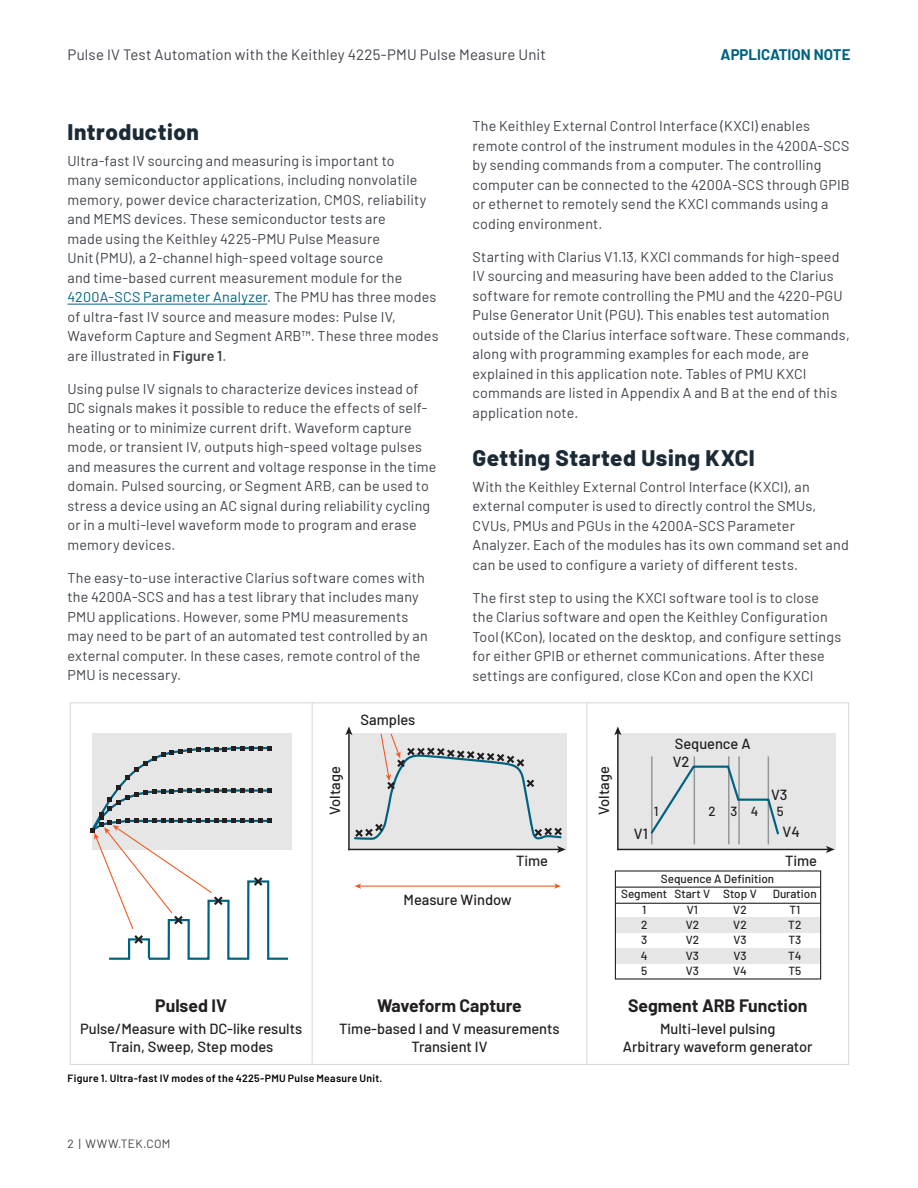
<style>
.page{position:relative;width:918px;height:1188px;background:#fff}
.page>*{position:absolute;margin:0;border:0;box-sizing:border-box;transform-origin:0 0}
.t1{font:800 22.5px "Barlow";letter-spacing:.025em;color:#1b2a35}
.t2{font:700 17.55px "Barlow";color:#231f20}
.t3{font:15px "Barlow";letter-spacing:.01em;color:#3e434a}
.t4{font:700 15px "Barlow";color:#006281}
.t5{font:500 14.7px/17.5px "Barlow";color:#231f20;text-align:center}
.t6{font:14.25px/19.5px "Barlow";letter-spacing:.015em;color:#3e434a}
.t7{font:500 13.2px "Barlow";color:#231f20}
.t8{font:12px "Barlow";letter-spacing:.025em;color:#3e434a}
.t9{font:500 11.7px/15.5px "Barlow";color:#231f20}
.t10{font:600 10.5px "Barlow";letter-spacing:.025em;color:#000}
.s1{color:#006281}
.s2{font-weight:600}
</style>
<div class="page">
<hr style="left:68px;top:304px;width:199px;height:1px;background:#006281">
<div style="left:618px;top:733px;width:218px;height:116px;background:#e6e6e6"></div>
<div style="left:92px;top:733px;width:200px;height:116px;background:#e6e6e6"></div>
<hr style="left:359px;top:886px;width:197px;height:1px;background:#f05a22">
<svg style="left:355px;top:883px;width:6px;height:6px"></svg>
<svg style="left:554px;top:883px;width:7px;height:6px"></svg>
<hr style="left:617px;top:733px;width:2px;height:116px;background:#231f20">
<svg style="left:614px;top:726px;width:7px;height:9px"></svg>
<hr style="left:618px;top:849px;width:210px;height:1px;background:#231f20">
<svg style="left:826px;top:846px;width:9px;height:7px"></svg>
<hr style="left:651px;top:756px;width:2px;height:88px;background:#939598">
<hr style="left:694px;top:756px;width:1px;height:88px;background:#939598">
<hr style="left:728px;top:756px;width:2px;height:88px;background:#939598">
<hr style="left:738px;top:756px;width:2px;height:88px;background:#939598">
<hr style="left:768px;top:756px;width:1px;height:88px;background:#939598">
<div style="left:616px;top:917px;width:204px;height:15px;background:#e6e6e6"></div>
<div style="left:616px;top:948px;width:204px;height:15px;background:#e6e6e6"></div>
<div style="left:615px;top:870px;width:206px;height:110px;border:1px solid #231f20"></div>
<hr style="left:615px;top:903px;width:205px;height:1px;background:#231f20">
<hr style="left:615px;top:887px;width:205px;height:1px;background:#231f20">
<svg style="left:90px;top:746px;width:200px;height:214px"></svg>
<svg style="left:345px;top:726px;width:221px;height:127px;background:#dadbdc"></svg>
<svg style="left:650px;top:764px;width:129px;height:72px"></svg>
<hr style="left:312px;top:703px;width:1px;height:361px;background:#d7d7d7">
<hr style="left:587px;top:703px;width:1px;height:361px;background:#d7d7d7">
<p class="t3" style="left:68px;top:44px;width:480px">Pulse IV Test Automation with the Keithley 4225-PMU Pulse Measure Unit</p>
<p class="t4" style="left:721px;top:44px;width:131px">APPLICATION NOTE</p>
<h1 class="t1" style="left:68px;top:115px;width:133px">Introduction</h1>
<p class="t6" style="left:68px;top:150px;width:373px">Ultra-fast IV sourcing and measuring is important to<br>many semiconductor applications, including nonvolatile memory, power device characterization, CMOS, reliability and MEMS devices. These semiconductor tests are<br>made using the Keithley 4225-PMU Pulse Measure<br>Unit (PMU), a 2-channel high-speed voltage source<br>and time-based current measurement module for the <span class="s1">4200A-SCS Parameter Analyzer</span>. The PMU has three modes of ultra-fast IV source and measure modes: Pulse IV, Waveform Capture and Segment ARB™. These three modes are illustrated in <span class="s2">Figure 1</span>.</p>
<p class="t6" style="left:68px;top:378px;width:370px">Using pulse IV signals to characterize devices instead of DC signals makes it possible to reduce the effects of self&shy;heating or to minimize current drift. Waveform capture mode, or transient IV, outputs high-speed voltage pulses and measures the current and voltage response in the time domain. Pulsed sourcing, or Segment ARB, can be used to stress a device using an AC signal during reliability cycling or in a multi-level waveform mode to program and erase memory devices.</p>
<p class="t6" style="left:68px;top:567px;width:362px">The easy-to-use interactive Clarius software comes with the 4200A-SCS and has a test library that includes many PMU applications. However, some PMU measurements may need to be part of an automated test controlled by an external computer. In these cases, remote control of the PMU is necessary.</p>
<p class="t5" style="left:325px;top:815px;width:50px;rotate:-90deg">Voltage</p>
<p class="t5" style="left:361px;top:710px;width:56px">Samples</p>
<p class="t6" style="left:472px;top:115px;width:379px">The Keithley External Control Interface (KXCI) enables remote control of the instrument modules in the 4200A-SCS by sending commands from a computer. The controlling computer can be connected to the 4200A-SCS through GPIB or ethernet to remotely send the KXCI commands using a coding environment.</p>
<p class="t6" style="left:472px;top:246px;width:379px">Starting with Clarius V1.13, KXCI commands for high-speed IV sourcing and measuring have been added to the Clarius software for remote controlling the PMU and the 4220-PGU Pulse Generator Unit (PGU). This enables test automation outside of the Clarius interface software. These commands, along with programming examples for each mode, are explained in this application note. Tables of PMU KXCI commands are listed in Appendix A and B at the end of this application note.</p>
<h1 class="t1" style="left:472px;top:441px;width:284px">Getting Started Using KXCI</h1>
<p class="t6" style="left:472px;top:476px;width:378px">With the Keithley External Control Interface (KXCI), an external computer is used to directly control the SMUs, CVUs, PMUs and PGUs in the 4200A-SCS Parameter Analyzer. Each of the modules has its own command set and can be used to configure a variety of different tests.</p>
<p class="t6" style="left:472px;top:587px;width:370px">The first step to using the KXCI software tool is to close the Clarius software and open the Keithley Configuration Tool (KCon), located on the desktop, and configure settings for either GPIB or ethernet communications. After these settings are configured, close KCon and open the KXCI</p>
<p class="t5" style="left:516px;top:850px;width:33px">Time</p>
<p class="t5" style="left:594px;top:815px;width:50px;rotate:-90deg">Voltage</p>
<p class="t5" style="left:675px;top:734px;width:77px">Sequence A</p>
<p class="t5" style="left:673px;top:752px;width:18px">V2</p>
<p class="t5" style="left:771px;top:785px;width:18px">V3</p>
<p class="t5" style="left:783px;top:822px;width:19px">V4</p>
<p class="t7" style="left:654px;top:801px;width:6px">1</p>
<p class="t7" style="left:708px;top:801px;width:51px">234</p>
<p class="t7" style="left:777px;top:801px;width:8px">5</p>
<p class="t5" style="left:634px;top:824px;width:15px">V1</p>
<p class="t5" style="left:785px;top:850px;width:33px">Time</p>
<p class="t2" style="left:155px;top:993px;width:73px">Pulsed IV</p>
<p class="t5" style="left:80px;top:1019px;width:224px">Pulse/Measure with DC-like results<br>Train, Sweep, Step modes</p>
<p class="t5" style="left:404px;top:889px;width:110px">Measure Window</p>
<p class="t2" style="left:377px;top:993px;width:146px">Waveform Capture</p>
<p class="t5" style="left:339px;top:1019px;width:222px">Time-based I and V measurements<br>Transient IV</p>
<p class="t10" style="left:68px;top:1070px;width:317px">Figure 1. Ultra-fast IV modes of the 4225-PMU Pulse Measure Unit.</p>
<p class="t8" style="left:68px;top:1134px;width:104px">2 | WWW.TEK.COM</p>
<p class="t9" style="left:621px;top:870px;width:155px;text-indent:40px">Sequence A Definition<br>Segment Start V Stop V</p>
<p class="t9" style="left:773px;top:885px;width:45px">Duration</p>
<p class="t9" style="left:642px;top:901px;width:6px">1</p>
<p class="t9" style="left:687px;top:901px;width:13px">V1</p>
<p class="t9" style="left:733px;top:901px;width:15px">V2</p>
<p class="t9" style="left:789px;top:901px;width:12px">T1</p>
<p class="t9" style="left:641px;top:916px;width:8px">2</p>
<p class="t9" style="left:686px;top:916px;width:15px">V2</p>
<p class="t9" style="left:733px;top:916px;width:15px">V2</p>
<p class="t9" style="left:788px;top:916px;width:15px">T2</p>
<p class="t9" style="left:641px;top:931px;width:8px">3</p>
<p class="t9" style="left:686px;top:931px;width:15px">V2</p>
<p class="t9" style="left:733px;top:931px;width:15px">V3</p>
<p class="t9" style="left:788px;top:931px;width:14px">T3</p>
<p class="t9" style="left:641px;top:947px;width:8px">4</p>
<p class="t9" style="left:686px;top:947px;width:15px">V3</p>
<p class="t9" style="left:733px;top:947px;width:15px">V3</p>
<p class="t9" style="left:788px;top:947px;width:15px">T4</p>
<p class="t9" style="left:641px;top:962px;width:8px">5</p>
<p class="t9" style="left:686px;top:962px;width:15px">V3</p>
<p class="t9" style="left:733px;top:962px;width:15px">V4</p>
<p class="t9" style="left:788px;top:962px;width:14px">T5</p>
<p class="t2" style="left:628px;top:993px;width:181px">Segment ARB Function</p>
<p class="t5" style="left:623px;top:1019px;width:191px">Multi-level pulsing<br>Arbitrary waveform generator</p>
</div>
